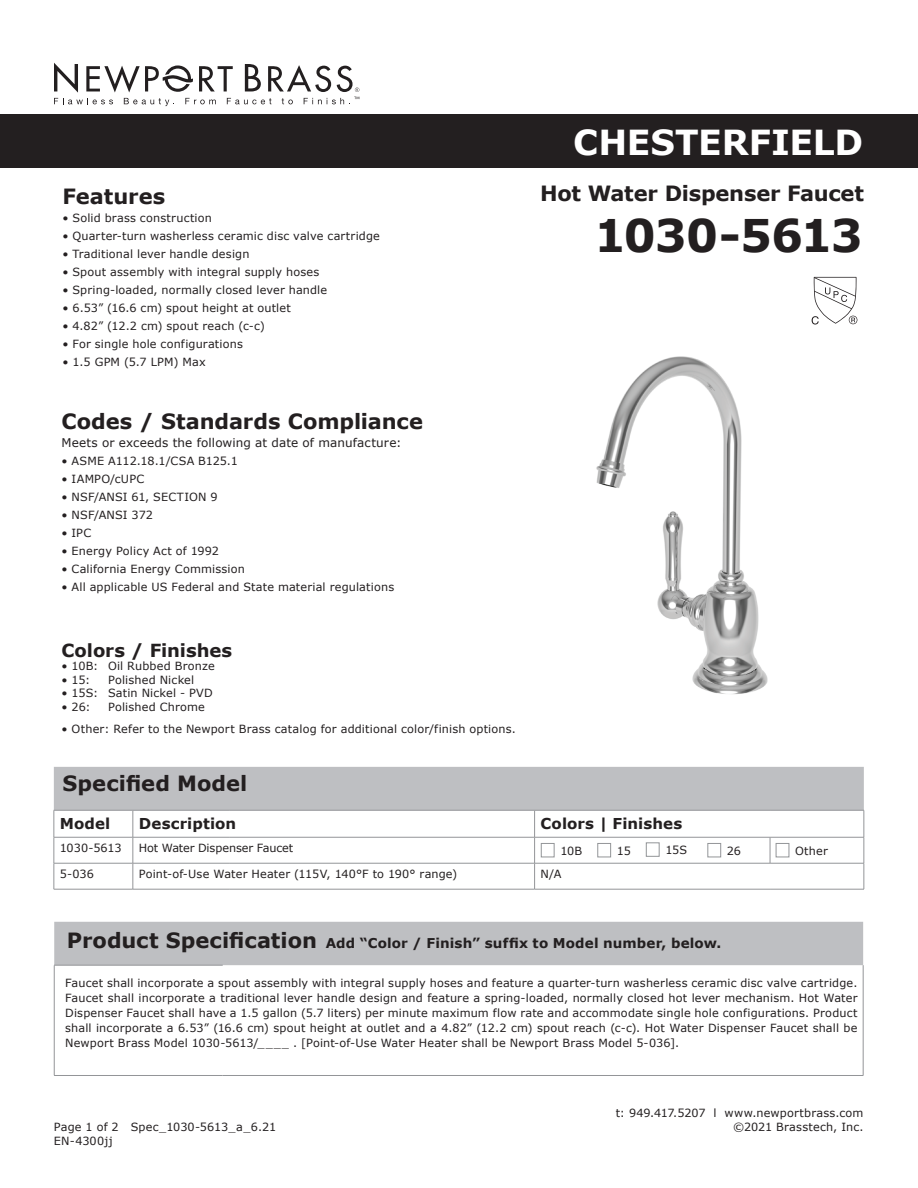
<style>
.page{position:relative;width:918px;height:1188px;background:#fff}
.page>*{position:absolute;margin:0;border:0;box-sizing:border-box;transform-origin:0 0}
.t1{font:700 45px "Verdana";letter-spacing:-.03em;color:#231f20}
.t2{font:700 34.5px "Verdana";letter-spacing:-.005em;color:#fff}
.t3{font:700 21px "Verdana";letter-spacing:-.005em;color:#231f20}
.t4{font:700 18px "Verdana";letter-spacing:-.005em;color:#231f20}
.t5{font:700 15px "Verdana";letter-spacing:.005em;color:#231f20}
.t6{font:700 13.5px "Verdana";letter-spacing:.01em;color:#231f20}
.t7{font:12px "Verdana";letter-spacing:.01em;color:#231f20}
.t8{font:11.25px/15px "Verdana";letter-spacing:.015em;color:#231f20;text-align:right}
.t9{font:11.25px "Verdana";letter-spacing:-.01em;color:#231f20}
.s1{font-size:21px}
</style>
<div class="page">
<div style="left:0;top:114px;width:918px;height:54px;background:#231f20"></div>
<svg style="left:54px;top:63px;width:305px;height:43px"></svg>
<svg style="left:54px;top:767px;width:811px;height:122px"></svg>
<hr style="left:54px;top:889px;width:79px;height:1px;background:#939598">
<hr style="left:133px;top:889px;width:97px;height:1px;background:#939598">
<hr style="left:230px;top:889px;width:305px;height:1px;background:#939598">
<hr style="left:535px;top:889px;width:235px;height:1px;background:#939598">
<hr style="left:770px;top:889px;width:94px;height:1px;background:#939598">
<div style="left:54px;top:922px;width:809px;height:43px;background:#bebfc2"></div>
<hr style="left:863px;top:965px;width:1px;height:110px;background:#939598">
<hr style="left:54px;top:965px;width:169px;height:1px;background:#939598">
<hr style="left:54px;top:965px;width:1px;height:110px;background:#939598">
<hr style="left:54px;top:1075px;width:169px;height:1px;background:#939598">
<hr style="left:223px;top:1075px;width:640px;height:1px;background:#939598">
<svg style="left:812px;top:277px;width:45px;height:48px"></svg>
<img style="left:596px;top:356px;width:172px;height:338px">
<h3 class="t3" style="left:62px;top:183px;width:105px">Features</h3>
<p class="t8" style="left:62px;top:211px;width:151px">• Solid brass construction</p>
<p class="t8" style="left:62px;top:229px;width:319px">• Quarter-turn washerless ceramic disc valve cartridge</p>
<p class="t8" style="left:62px;top:247px;width:189px">• Traditional lever handle design</p>
<p class="t8" style="left:62px;top:265px;width:259px">• Spout assembly with integral supply hoses</p>
<p class="t8" style="left:62px;top:283px;width:266px">• Spring-loaded, normally closed lever handle</p>
<p class="t8" style="left:62px;top:301px;width:230px">• 6.53” (16.6 cm) spout height at outlet</p>
<p class="t8" style="left:62px;top:319px;width:204px">• 4.82” (12.2 cm) spout reach (c-c)</p>
<p class="t8" style="left:62px;top:337px;width:182px">• For single hole configurations</p>
<p class="t8" style="left:62px;top:355px;width:145px">• 1.5 GPM (5.7 LPM) Max</p>
<h3 class="t3" style="left:62px;top:408px;width:363px">Codes / Standards Compliance</h3>
<p class="t7" style="left:62px;top:435px;width:342px">Meets or exceeds the following at date of manufacture:</p>
<p class="t8" style="left:62px;top:454px;width:178px">• ASME A112.18.1/CSA B125.1</p>
<p class="t8" style="left:62px;top:472px;width:84px">• IAMPO/cUPC</p>
<p class="t8" style="left:62px;top:490px;width:158px">• NSF/ANSI 61, SECTION 9</p>
<p class="t8" style="left:62px;top:508px;width:93px">• NSF/ANSI 372</p>
<p class="t8" style="left:62px;top:526px;width:31px">• IPC</p>
<p class="t8" style="left:62px;top:544px;width:159px">• Energy Policy Act of 1992</p>
<p class="t8" style="left:62px;top:562px;width:185px">• California Energy Commission</p>
<p class="t8" style="left:62px;top:580px;width:334px">• All applicable US Federal and State material regulations</p>
<h3 class="t4" style="left:62px;top:639px;width:172px">Colors / Finishes</h3>
<p class="t8" style="left:62px;top:659px;width:155px">• 10B: Oil Rubbed Bronze</p>
<p class="t8" style="left:62px;top:672px;width:30px">• 15:</p>
<p class="t8" style="left:108px;top:672px;width:88px">Polished Nickel</p>
<p class="t8" style="left:62px;top:686px;width:153px">• 15S: Satin Nickel - PVD</p>
<p class="t8" style="left:62px;top:699px;width:31px">• 26:</p>
<p class="t8" style="left:108px;top:699px;width:98px">Polished Chrome</p>
<p class="t8" style="left:62px;top:722px;width:456px">• Other: Refer to the Newport Brass catalog for additional color/finish options.</p>
<h3 class="t3" style="left:63px;top:769px;width:186px">Specified Model</h3>
<h2 class="t2" style="left:573px;top:120px;width:292px">CHESTERFIELD</h2>
<h3 class="t3" style="left:540px;top:180px;width:325px">Hot Water Dispenser Faucet</h3>
<h1 class="t1" style="left:594px;top:207px;width:270px">1030-5613</h1>
<h3 class="t5" style="left:60px;top:814px;width:52px">Model</h3>
<h3 class="t5" style="left:139px;top:814px;width:99px">Description</h3>
<h3 class="t5" style="left:541px;top:814px;width:143px">Colors | Finishes</h3>
<p class="t9" style="left:60px;top:841px;width:63px">1030-5613</p>
<p class="t9" style="left:139px;top:841px;width:156px">Hot Water Dispenser Faucet</p>
<p class="t8" style="left:60px;top:866px;width:36px">5-036</p>
<p class="t8" style="left:139px;top:866px;width:320px">Point-of-Use Water Heater (115V, 140°F to 190° range)</p>
<p class="t8" style="left:541px;top:866px;width:22px">N/A</p>
<p class="t8" style="left:560px;top:843px;width:23px">10B</p>
<p class="t8" style="left:617px;top:843px;width:16px">15</p>
<p class="t8" style="left:665px;top:842px;width:23px">15S</p>
<p class="t8" style="left:727px;top:843px;width:16px">26</p>
<p class="t8" style="left:795px;top:843px;width:34px">Other</p>
<p class="t6" style="left:67px;top:934px;width:656px"><span class="s1">Product Specification</span> Add “Color / Finish” suffix to Model number, below.</p>
<p class="t8" style="left:65px;top:975px;width:794px;text-align:justify">Faucet shall incorporate a spout assembly with integral supply hoses and feature a quarter-turn washerless ceramic disc valve cartridge.<br>Faucet shall incorporate a traditional lever handle design and feature a spring-loaded, normally closed hot lever mechanism. Hot Water Dispenser Faucet shall have a 1.5 gallon (5.7 liters) per minute maximum flow rate and accommodate single hole configurations. Product shall incorporate a 6.53” (16.6 cm) spout height at outlet and a 4.82” (12.2 cm) spout reach (c-c). Hot Water Dispenser Faucet shall be Newport Brass Model 1030-5613/____ . [Point-of-Use Water Heater shall be Newport Brass Model 5-036].</p>
<p class="t8" style="left:54px;top:1121px;width:224px;line-height:13.5px;text-align:left">Page 1 of 2 Spec_1030-5613_a_6.21<br>EN-4300jj</p>
<p class="t8" style="left:616px;top:1107px;width:249px;line-height:13.5px">t: 949.417.5207 l www.newportbrass.com ©2021 Brasstech, Inc.</p>
</div>
